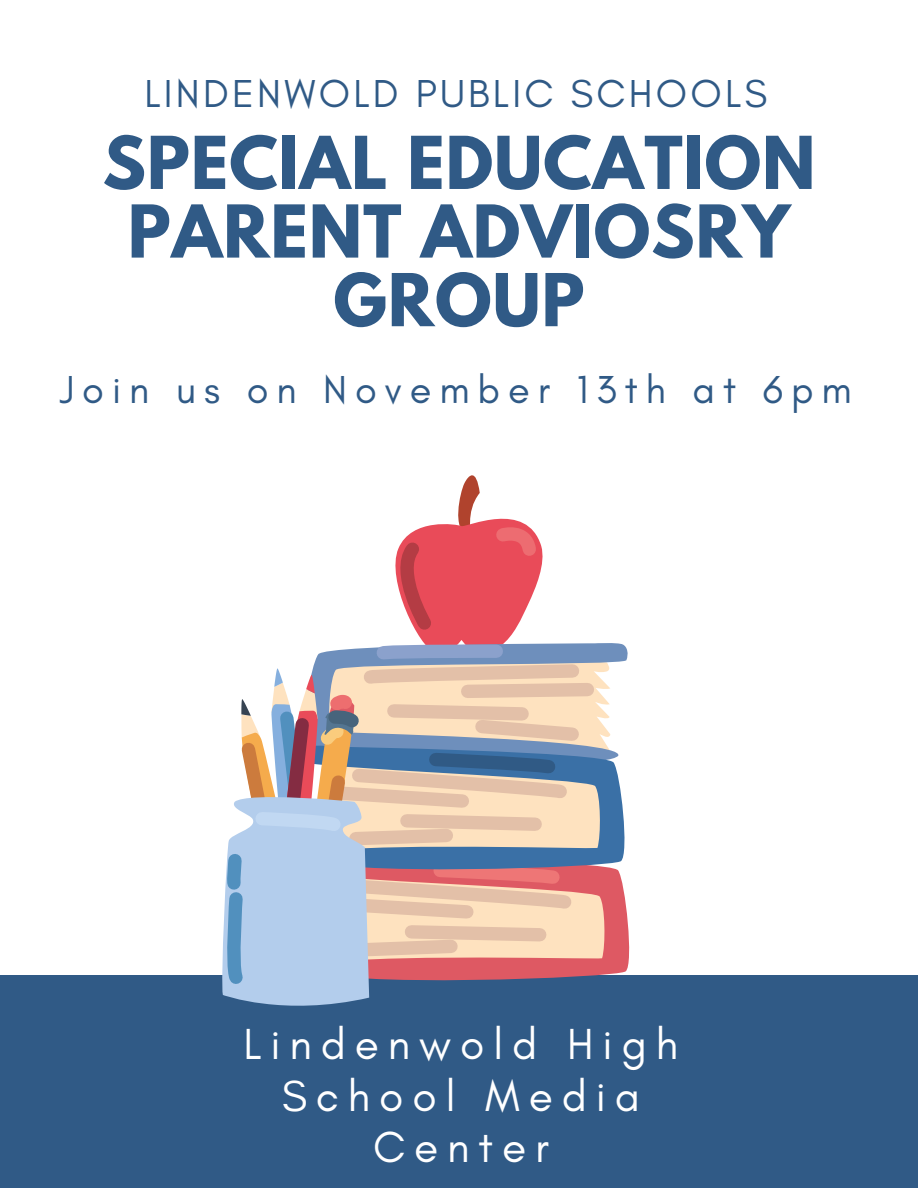
<style>
.page{position:relative;width:918px;height:1188px;background:#fff}
.page>*{position:absolute;margin:0;border:0;box-sizing:border-box;transform-origin:0 0}
.t1{font:700 64.5px/68.7px "League Spartan";letter-spacing:.015em;color:#305a86;text-align:center}
.t2{font:44.25px/51.8px "Glacial Indifference";letter-spacing:.2em;color:#fff;text-align:center}
.t3{font:39.75px "Glacial Indifference";letter-spacing:.2em;color:#305a86}
.t4{font:39.75px "Glacial Indifference";letter-spacing:.08em;color:#305a86}
</style>
<div class="page">
<div style="left:0;top:975px;width:918px;height:213px;background:#305a86"></div>
<svg style="left:222px;top:475px;width:408px;height:531px"></svg>
<p class="t4" style="left:144px;top:69px;width:624px">LINDENWOLD PUBLIC SCHOOLS</p>
<p class="t1" style="left:103px;top:137px;width:714px">SPECIAL EDUCATION<br>PARENT ADVIOSRY<br>GROUP</p>
<p class="t3" style="left:60px;top:365px;width:794px">Join us on November 13th at 6pm</p>
<p class="t2" style="left:243px;top:1018px;width:436px">Lindenwold High<br>School Media<br>Center</p>
</div>
